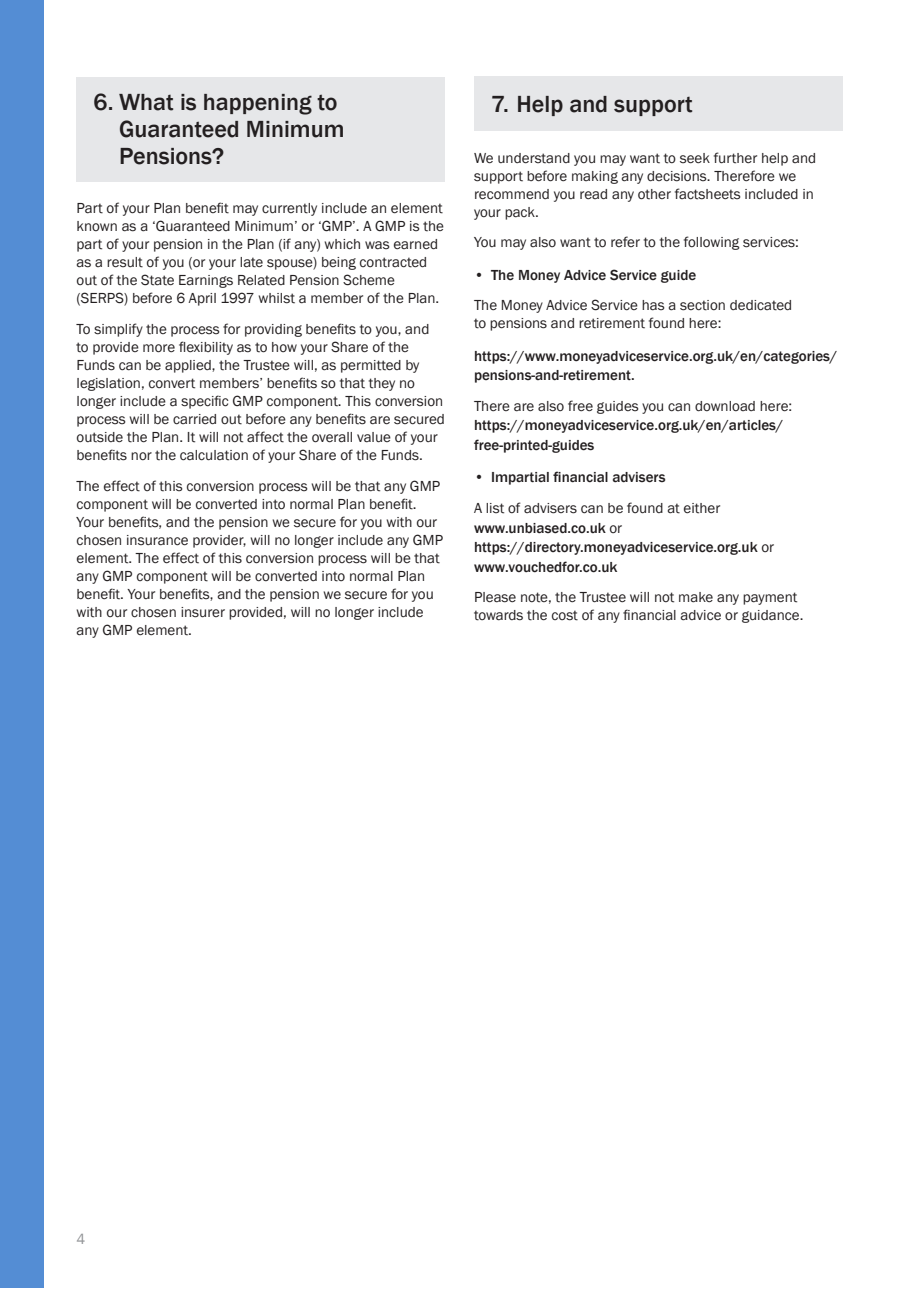
<style>
.page{position:relative;width:919px;height:1289px;background:#fff}
.page>*{position:absolute;margin:0;border:0;box-sizing:border-box;transform-origin:0 0}
.t1{font:500 24px/27px "Franklin Gothic";color:#231f20}
.t2{font:15px/18px "Franklin Gothic";color:#231f20}
.t3{font:500 15px/19.5px "Franklin Gothic";color:#231f20}
.t4{font:15px "Franklin Gothic";color:#939598}
.s1{font-weight:400}
</style>
<div class="page">
<div style="left:0;top:0;width:43px;height:1287px;background:#548dd4"></div>
<div style="left:77px;top:77px;width:368px;height:104px;background:#e6e7e9"></div>
<div style="left:474px;top:77px;width:368px;height:54px;background:#e6e7e9"></div>
<p class="t1" style="left:119px;top:89px;width:227px;text-indent:-25px">6. What is happening to<br>Guaranteed Minimum<br>Pensions?</p>
<p class="t2" style="left:77px;top:199px;width:369px">Part of your Plan benefit may currently include an element known as a ‘Guaranteed Minimum’ or ‘GMP’. A GMP is the part of your pension in the Plan (if any) which was earned as a result of you (or your late spouse) being contracted out of the State Earnings Related Pension Scheme (SERPS) before 6 April 1997 whilst a member of the Plan.</p>
<p class="t2" style="left:77px;top:320px;width:370px">To simplify the process for providing benefits to you, and to provide more flexibility as to how your Share of the Funds can be applied, the Trustee will, as permitted by legislation, convert members’ benefits so that they no longer include a specific GMP component. This conversion process will be carried out before any benefits are secured outside the Plan. It will not affect the overall value of your benefits nor the calculation of your Share of the Funds.</p>
<p class="t2" style="left:77px;top:477px;width:368px">The effect of this conversion process will be that any GMP component will be converted into normal Plan benefit.<br>Your benefits, and the pension we secure for you with our chosen insurance provider, will no longer include any GMP element. The effect of this conversion process will be that any GMP component will be converted into normal Plan benefit. Your benefits, and the pension we secure for you with our chosen insurer provided, will no longer include any GMP element.</p>
<p class="t1" style="left:491px;top:91px;width:203px">7. Help and support</p>
<p class="t2" style="left:474px;top:149px;width:344px">We understand you may want to seek further help and support before making any decisions. Therefore we recommend you read any other factsheets included in your pack.</p>
<p class="t2" style="left:474px;top:234px;width:326px">You may also want to refer to the following services:</p>
<p class="t3" style="left:474px;top:265px;width:224px"><span class="s1">•</span> The Money Advice Service guide</p>
<p class="t2" style="left:474px;top:297px;width:320px">The Money Advice Service has a section dedicated to pensions and retirement found here:</p>
<p class="t3" style="left:474px;top:346px;width:365px">https://www.moneyadviceservice.org.uk/en/categories/ pensions-and-retirement.</p>
<p class="t3" style="left:474px;top:396px;width:320px"><span class="s1">There are also free guides you can download here: </span>https://moneyadviceservice.org.uk/en/articles/ free-printed-guides</p>
<p class="t3" style="left:474px;top:467px;width:193px"><span class="s1">•</span> Impartial financial advisers</p>
<p class="t3" style="left:474px;top:498px;width:301px"><span class="s1">A list of advisers can be found at either </span>www.unbiased.co.uk <span class="s1">or </span>https://directory.moneyadviceservice.org.uk <span class="s1">or </span>www.vouchedfor.co.uk</p>
<p class="t2" style="left:474px;top:588px;width:331px">Please note, the Trustee will not make any payment towards the cost of any financial advice or guidance.</p>
<p class="t4" style="left:76px;top:1229px;width:10px">4</p>
</div>
